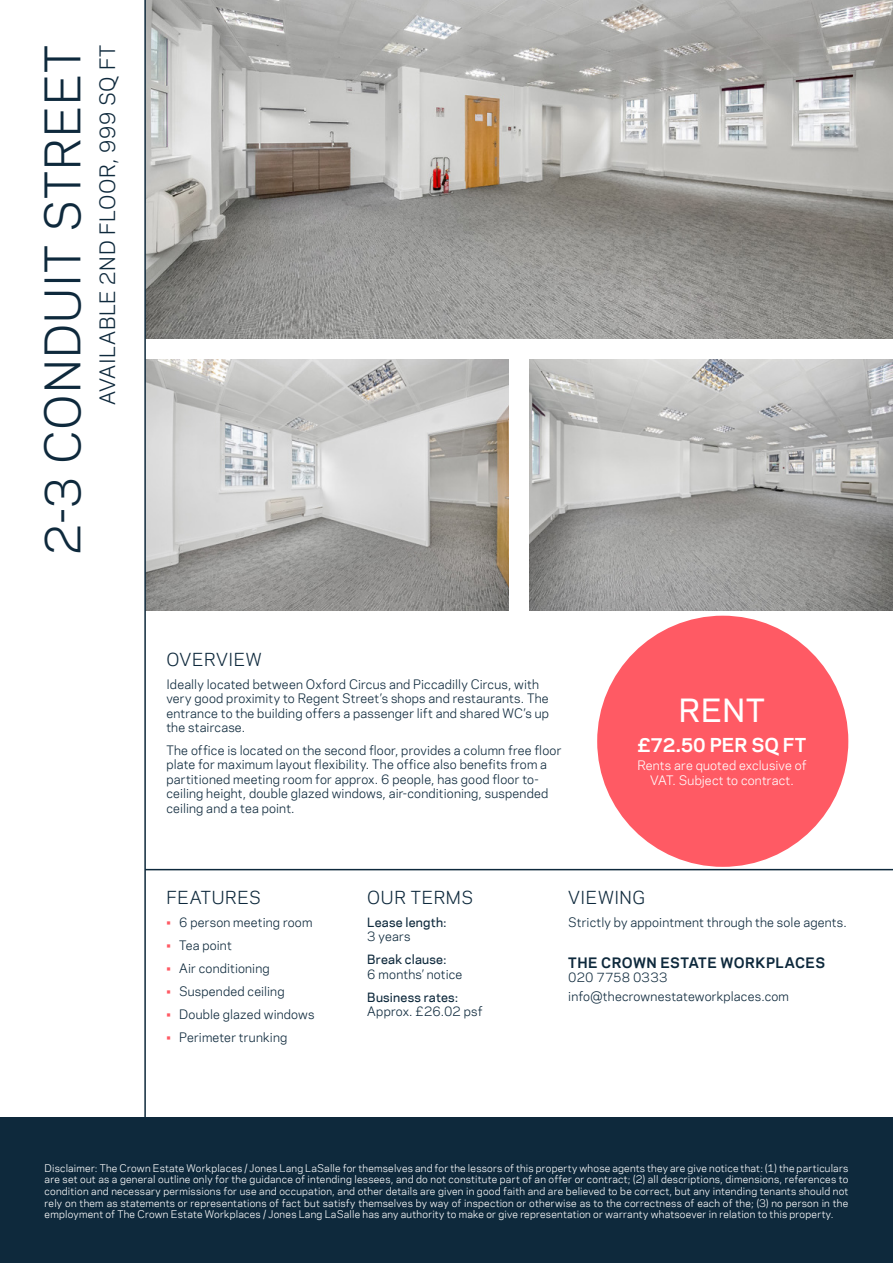
<style>
.page{position:relative;width:893px;height:1263px;background:#fff}
.page>*{position:absolute;margin:0;border:0;box-sizing:border-box;transform-origin:0 0}
.t1{font:45px "Polaris";letter-spacing:.02em;color:#0e293c}
.t2{font:500 30px "Polaris";color:#fff}
.t3{font:19.5px "Polaris";letter-spacing:.03em;color:#0e293c}
.t4{font:700 18px "Polaris";color:#fff}
.t5{font:16.5px "Polaris";letter-spacing:.035em;color:#0e293c}
.t6{font:700 13.5px "Polaris";letter-spacing:.035em;color:#0e293c}
.t7{font:12px/14.4px "Polaris";letter-spacing:.015em;color:#0e293c}
.t8{font:12px/14.4px "Polaris";letter-spacing:.015em;color:#fff;text-align:center}
.t9{font:500 12px "Polaris";letter-spacing:.02em;color:#0e293c}
.t10{font:9.75px/11.7px "Polaris";letter-spacing:.025em;color:#fff;text-align:justify}
.s1{color:#ff5a64}
</style>
<div class="page">
<img style="left:146px;top:0;width:747px;height:338px">
<img style="left:146px;top:359px;width:362px;height:251px">
<img style="left:530px;top:359px;width:363px;height:251px">
<div style="left:0;top:1118px;width:893px;height:145px;background:#0e293c"></div>
<hr style="left:144px;top:0;width:2px;height:1120px;background:#0e293c">
<hr style="left:145px;top:869px;width:748px;height:1px;background:#0e293c">
<div style="left:597px;top:616px;width:251px;height:251px;background:#ff5a64;border-radius:50%"></div>
<h1 class="t1" style="left:30px;top:555px;width:512px;rotate:-90deg">2-3 CONDUIT STREET</h1>
<h3 class="t3" style="left:93px;top:405px;width:362px;rotate:-90deg">AVAILABLE 2ND FLOOR, 999 SQ FT</h3>
<h3 class="t5" style="left:166px;top:647px;width:97px">OVERVIEW</h3>
<p class="t7" style="left:166px;top:676px;width:384px">Ideally located between Oxford Circus and Piccadilly Circus, with very good proximity to Regent Street’s shops and restaurants. The entrance to the building offers a passenger lift and shared WC’s up the staircase.</p>
<p class="t7" style="left:166px;top:742px;width:397px">The office is located on the second floor, provides a column free floor plate for maximum layout flexibility. The office also benefits from a partitioned meeting room for approx. 6 people, has good floor to&shy;ceiling height, double glazed windows, air-conditioning, suspended ceiling and a tea point.</p>
<h2 class="t2" style="left:679px;top:688px;width:88px">RENT</h2>
<h3 class="t4" style="left:637px;top:731px;width:171px">£72.50 PER SQ FT</h3>
<p class="t8" style="left:637px;top:758px;width:171px">Rents are quoted exclusive of<br>VAT. Subject to contract.</p>
<h3 class="t5" style="left:166px;top:885px;width:96px">FEATURES</h3>
<p class="t7" style="left:166px;top:914px;width:148px"><span class="s1">•</span> 6 person meeting room</p>
<p class="t7" style="left:166px;top:937px;width:67px"><span class="s1">•</span> Tea point</p>
<p class="t7" style="left:166px;top:960px;width:105px"><span class="s1">•</span> Air conditioning</p>
<p class="t7" style="left:166px;top:983px;width:120px"><span class="s1">•</span> Suspended ceiling</p>
<p class="t7" style="left:166px;top:1006px;width:150px"><span class="s1">•</span> Double glazed windows</p>
<p class="t7" style="left:166px;top:1029px;width:122px"><span class="s1">•</span> Perimeter trunking</p>
<h3 class="t5" style="left:367px;top:885px;width:107px">OUR TERMS</h3>
<p class="t9" style="left:367px;top:913px;width:81px">Lease length:</p>
<p class="t7" style="left:367px;top:929px;width:45px">3 years</p>
<p class="t9" style="left:367px;top:951px;width:81px">Break clause:</p>
<p class="t7" style="left:367px;top:966px;width:97px">6 months’ notice</p>
<p class="t9" style="left:367px;top:988px;width:92px">Business rates:</p>
<p class="t7" style="left:367px;top:1003px;width:117px">Approx. £26.02 psf</p>
<h3 class="t5" style="left:568px;top:885px;width:79px">VIEWING</h3>
<p class="t7" style="left:568px;top:914px;width:280px">Strictly by appointment through the sole agents.</p>
<h3 class="t6" style="left:568px;top:952px;width:258px">THE CROWN ESTATE WORKPLACES</h3>
<p class="t7" style="left:568px;top:968px;width:222px;line-height:18.6px">020 7758 0333 info@thecrownestateworkplaces.com</p>
<p class="t10" style="left:45px;top:1161px;width:805px">Disclaimer: The Crown Estate Workplaces / Jones Lang LaSalle for themselves and for the lessors of this property whose agents they are give notice that: (1) the particulars are set out as a general outline only for the guidance of intending lessees, and do not constitute part of an offer or contract; (2) all descriptions, dimensions, references to condition and necessary permissions for use and occupation, and other details are given in good faith and are believed to be correct, but any intending tenants should not rely on them as statements or representations of fact but satisfy themselves by way of inspection or otherwise as to the correctness of each of the; (3) no person in the employment of The Crown Estate Workplaces / Jones Lang LaSalle has any authority to make or give representation or warranty whatsoever in relation to this property.</p>
</div>
